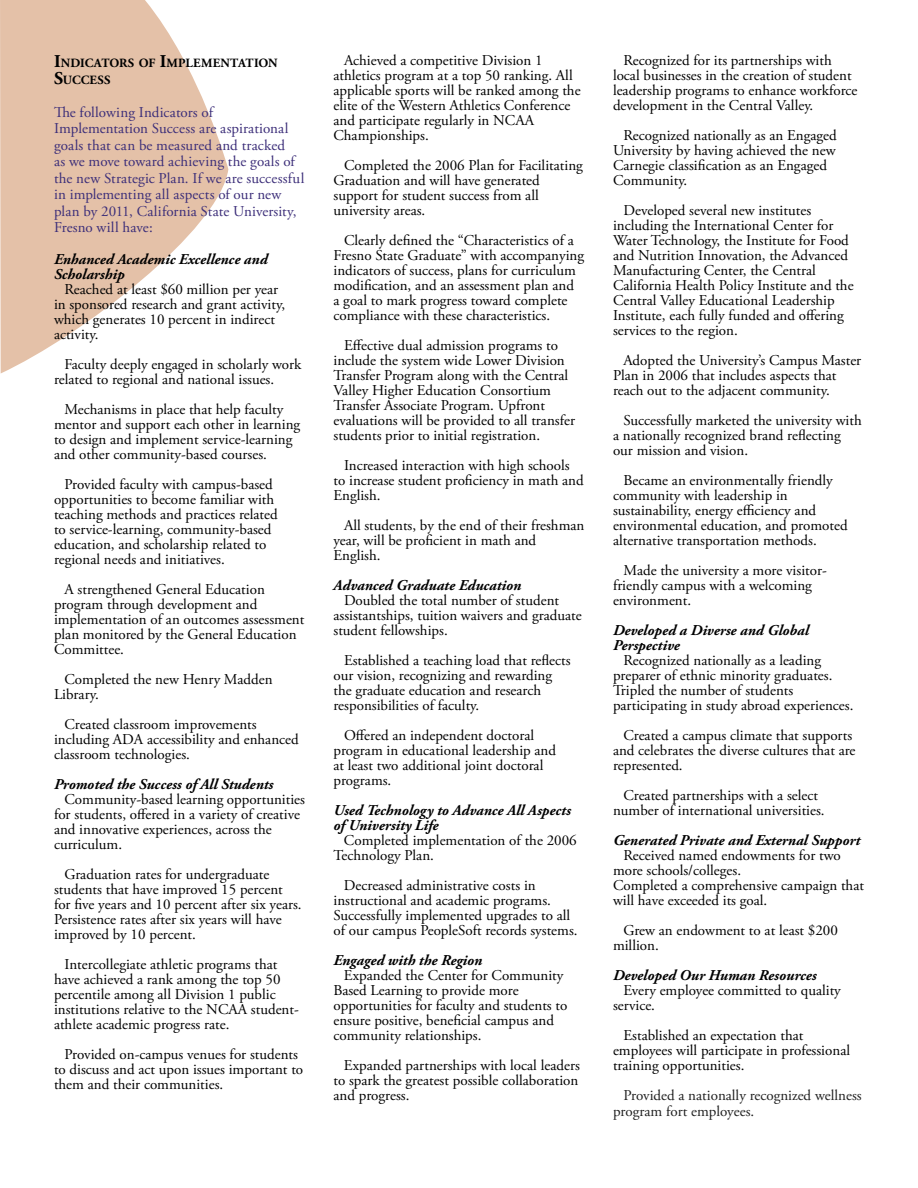
<style>
.page{position:relative;width:918px;height:1188px;background:#fff}
.page>*{position:absolute;margin:0;border:0;box-sizing:border-box;transform-origin:0 0}
.t1{font:15px/15px "Adobe Garamond Pro";color:#000}
.t2{font:italic 700 15px/15px "Adobe Garamond Pro";color:#000}
.t3{font:15px/16.5px "Adobe Garamond Pro";letter-spacing:.01em;color:#3c2e79}
.t4{font:15px/15.8px "Adobe Garamond Pro";color:#202020}
.t5{font:700 12.6px/16.5px "Adobe Garamond Pro";letter-spacing:.01em;color:#000}
.s1{font-size:18px}
</style>
<div class="page">
<svg style="left:0;top:0;width:228px;height:374px;fill:#e4c1a8"></svg>
<p class="t5" style="left:54px;top:55px;width:225px"><span class="s1">I</span>NDICATORS OF <span class="s1">I</span>MPLEMENTATION<br><span class="s1">S</span>UCCESS</p>
<p class="t3" style="left:54px;top:104px;width:252px">The following Indicators of Implementation Success are aspirational goals that can be measured and tracked<br>as we move toward achieving the goals of the new Strategic Plan. If we are successful in implementing all aspects of our new plan by 2011, California State University, Fresno will have:</p>
<p class="t2" style="left:54px;top:252px;width:215px">Enhanced Academic Excellence and<br>Scholarship</p>
<p class="t1" style="left:54px;top:282px;width:233px;text-indent:10px">Reached at least $60 million per year in sponsored research and grant activity, which generates 10 percent in indirect activity.</p>
<p class="t1" style="left:54px;top:357px;width:249px;text-indent:10px">Faculty deeply engaged in scholarly work related to regional and national issues.</p>
<p class="t1" style="left:54px;top:402px;width:248px;text-indent:10px">Mechanisms in place that help faculty mentor and support each other in learning to design and implement service-learning and other community-based courses.</p>
<p class="t1" style="left:54px;top:477px;width:225px;text-indent:10px">Provided faculty with campus-based opportunities to become familiar with teaching methods and practices related to service-learning, community-based education, and scholarship related to regional needs and initiatives.</p>
<p class="t1" style="left:54px;top:582px;width:252px;text-indent:10px">A strengthened General Education program through development and implementation of an outcomes assessment plan monitored by the General Education<br>Committee.</p>
<p class="t1" style="left:54px;top:672px;width:220px;text-indent:10px">Completed the new Henry Madden<br>Library.</p>
<p class="t1" style="left:54px;top:717px;width:246px;text-indent:10px">Created classroom improvements including ADA accessibility and enhanced classroom technologies.</p>
<p class="t2" style="left:54px;top:777px;width:221px">Promoted the Success of All Students</p>
<p class="t1" style="left:54px;top:792px;width:252px;text-indent:10px">Community-based learning opportunities for students, offered in a variety of creative and innovative experiences, across the curriculum.</p>
<p class="t1" style="left:54px;top:867px;width:249px;text-indent:10px">Graduation rates for undergraduate students that have improved 15 percent for five years and 10 percent after six years.<br>Persistence rates after six years will have improved by 10 percent.</p>
<p class="t1" style="left:54px;top:957px;width:246px;text-indent:10px">Intercollegiate athletic programs that have achieved a rank among the top 50 percentile among all Division 1 public institutions relative to the NCAA student&shy;athlete academic progress rate.</p>
<p class="t1" style="left:54px;top:1047px;width:251px;text-indent:10px">Provided on-campus venues for students to discuss and act upon issues important to them and their communities.</p>
<p class="t1" style="left:333px;top:53px;width:249px;text-indent:10px">Achieved a competitive Division 1 athletics program at a top 50 ranking. All applicable sports will be ranked among the elite of the Western Athletics Conference and participate regularly in NCAA Championships.</p>
<p class="t1" style="left:333px;top:158px;width:251px;text-indent:10px">Completed the 2006 Plan for Facilitating Graduation and will have generated support for student success from all university areas.</p>
<p class="t1" style="left:333px;top:233px;width:252px;text-indent:10px">Clearly defined the “Characteristics of a Fresno State Graduate” with accompanying indicators of success, plans for curriculum modification, and an assessment plan and<br>a goal to mark progress toward complete compliance with these characteristics.</p>
<p class="t1" style="left:333px;top:338px;width:243px;text-indent:10px">Effective dual admission programs to include the system wide Lower Division Transfer Program along with the Central Valley Higher Education Consortium Transfer Associate Program. Upfront evaluations will be provided to all transfer students prior to initial registration.</p>
<p class="t1" style="left:333px;top:458px;width:252px;text-indent:10px">Increased interaction with high schools to increase student proficiency in math and<br>English.</p>
<p class="t1" style="left:333px;top:518px;width:252px;text-indent:10px">All students, by the end of their freshman year, will be proficient in math and<br>English.</p>
<p class="t2" style="left:333px;top:578px;width:189px">Advanced Graduate Education</p>
<p class="t1" style="left:333px;top:593px;width:250px;text-indent:10px">Doubled the total number of student assistantships, tuition waivers and graduate student fellowships.</p>
<p class="t1" style="left:333px;top:653px;width:239px;text-indent:10px">Established a teaching load that reflects our vision, recognizing and rewarding the graduate education and research responsibilities of faculty.</p>
<p class="t1" style="left:333px;top:728px;width:224px;text-indent:10px">Offered an independent doctoral program in educational leadership and at least two additional joint doctoral programs.</p>
<p class="t2" style="left:333px;top:803px;width:239px">Used Technology to Advance All Aspects of University Life</p>
<p class="t1" style="left:333px;top:833px;width:245px;text-indent:10px">Completed implementation of the 2006<br>Technology Plan.</p>
<p class="t1" style="left:333px;top:878px;width:246px;text-indent:10px">Decreased administrative costs in instructional and academic programs.<br>Successfully implemented upgrades to all of our campus PeopleSoft records systems.</p>
<p class="t2" style="left:333px;top:953px;width:150px">Engaged with the Region</p>
<p class="t1" style="left:333px;top:968px;width:235px;text-indent:10px">Expanded the Center for Community Based Learning to provide more opportunities for faculty and students to ensure positive, beneficial campus and community relationships.</p>
<p class="t1" style="left:333px;top:1058px;width:248px;text-align:justify;text-indent:10px">Expanded partnerships with local leaders to spark the greatest possible collaboration and progress.</p>
<p class="t1" style="left:613px;top:53px;width:246px;text-indent:10px">Recognized for its partnerships with local businesses in the creation of student leadership programs to enhance workforce development in the Central Valley.</p>
<p class="t1" style="left:613px;top:128px;width:225px;text-indent:10px">Recognized nationally as an Engaged<br>University by having achieved the new<br>Carnegie classification as an Engaged<br>Community.</p>
<p class="t1" style="left:613px;top:203px;width:242px;text-indent:10px">Developed several new institutes including the International Center for Water Technology, the Institute for Food and Nutrition Innovation, the Advanced Manufacturing Center, the Central California Health Policy Institute and the Central Valley Educational Leadership Institute, each fully funded and offering services to the region.</p>
<p class="t1" style="left:613px;top:353px;width:250px;text-indent:10px">Adopted the University’s Campus Master<br>Plan in 2006 that includes aspects that reach out to the adjacent community.</p>
<p class="t1" style="left:613px;top:413px;width:250px;text-indent:10px">Successfully marketed the university with a nationally recognized brand reflecting our mission and vision.</p>
<p class="t1" style="left:613px;top:473px;width:236px;text-indent:10px">Became an environmentally friendly community with leadership in sustainability, energy efficiency and environmental education, and promoted alternative transportation methods.</p>
<p class="t1" style="left:613px;top:563px;width:215px;text-indent:10px">Made the university a more visitor&shy;friendly campus with a welcoming environment.</p>
<p class="t2" style="left:613px;top:623px;width:198px">Developed a Diverse and Global<br>Perspective</p>
<p class="t1" style="left:613px;top:653px;width:242px;text-indent:10px">Recognized nationally as a leading preparer of ethnic minority graduates.<br>Tripled the number of students participating in study abroad experiences.</p>
<p class="t1" style="left:613px;top:728px;width:244px;text-indent:10px">Created a campus climate that supports and celebrates the diverse cultures that are represented.</p>
<p class="t1" style="left:613px;top:788px;width:213px;text-align:center">Created partnerships with a select number of international universities.</p>
<p class="t2" style="left:613px;top:833px;width:249px">Generated Private and External Support</p>
<p class="t1" style="left:613px;top:848px;width:253px;text-indent:10px">Received named endowments for two more schools/colleges.<br>Completed a comprehensive campaign that will have exceeded its goal.</p>
<p class="t1" style="left:613px;top:923px;width:226px;text-indent:10px">Grew an endowment to at least $200 million.</p>
<p class="t2" style="left:613px;top:968px;width:205px">Developed Our Human Resources</p>
<p class="t1" style="left:613px;top:983px;width:229px;text-indent:10px">Every employee committed to quality service.</p>
<p class="t1" style="left:613px;top:1028px;width:239px;text-indent:10px">Established an expectation that employees will participate in professional training opportunities.</p>
<p class="t4" style="left:613px;top:1088px;width:250px;text-indent:10px">Provided a nationally recognized wellness program fort employees.</p>
</div>
